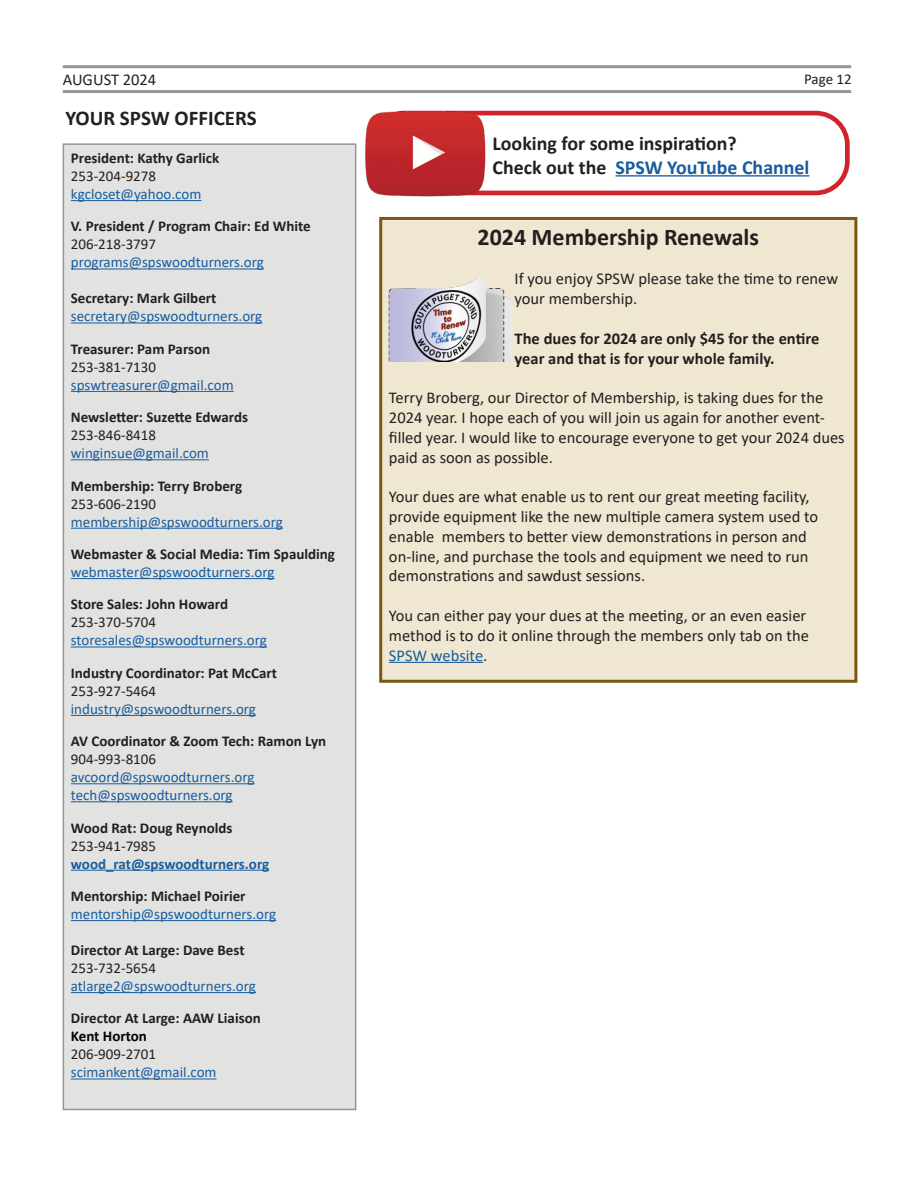
<style>
.page{position:relative;width:918px;height:1188px;background:#fff}
.page>*{position:absolute;margin:0;border:0;box-sizing:border-box;transform-origin:0 0}
.t1{font:700 24px "Calibri";color:#231f20}
.t2{font:700 21px "Calibri";color:#231f20}
.t3{font:700 19.95px "Calibri";color:#175d9e}
.t4{font:700 19.95px "Calibri";color:#231f20}
.t5{font:16.5px/19.8px "Calibri";color:#231f20}
.t6{font:700 16.5px/19.8px "Calibri";color:#231f20}
.t7{font:700 15px/18px "Calibri";color:#231f20}
.t8{font:15px/18px "Calibri";color:#175d9e}
.t9{font:700 15px/18px "Calibri";color:#175d9e}
.t10{font:15px "Calibri";color:#231f20}
.s1{font-weight:400}
.s2{font-weight:700;color:#231f20}
.s3{font-weight:400;color:#175d9e}
.s4{color:#231f20}
.s5{font-weight:400;color:#231f20}
.s6{color:#000}
.s7{color:#175d9e}
</style>
<div class="page">
<hr style="left:63px;top:65px;width:788px;height:3px;background:#939598">
<hr style="left:63px;top:90px;width:788px;height:3px;background:#939598">
<div style="left:63px;top:144px;width:293px;height:965px;background:#e2e2e1"></div>
<hr style="left:71px;top:200px;width:130px;height:1px;background:#175d9e">
<hr style="left:71px;top:269px;width:193px;height:1px;background:#175d9e">
<hr style="left:71px;top:323px;width:191px;height:1px;background:#175d9e">
<hr style="left:71px;top:391px;width:163px;height:1px;background:#175d9e">
<hr style="left:71px;top:459px;width:138px;height:1px;background:#175d9e">
<hr style="left:71px;top:528px;width:212px;height:1px;background:#175d9e">
<hr style="left:71px;top:578px;width:204px;height:1px;background:#175d9e">
<hr style="left:71px;top:647px;width:196px;height:1px;background:#175d9e">
<hr style="left:71px;top:715px;width:185px;height:1px;background:#175d9e">
<hr style="left:71px;top:783px;width:184px;height:1px;background:#175d9e">
<hr style="left:71px;top:801px;width:162px;height:1px;background:#175d9e">
<hr style="left:71px;top:870px;width:198px;height:1px;background:#175d9e">
<hr style="left:71px;top:920px;width:205px;height:1px;background:#175d9e">
<hr style="left:71px;top:992px;width:185px;height:1px;background:#175d9e">
<hr style="left:71px;top:1079px;width:146px;height:1px;background:#175d9e">
<div style="left:63px;top:143px;width:293px;height:967px;border:2px solid #939598"></div>
<div style="left:381px;top:218px;width:475px;height:463px;background:#f0e7d2"></div>
<hr style="left:389px;top:662px;width:94px;height:1px;background:#175d9e">
<div style="left:379px;top:217px;width:478px;height:466px;border:3px solid #785813"></div>
<img style="left:389px;top:278px;width:122px;height:84px">
<div style="left:371px;top:111px;width:479px;height:84px;border:5px solid #d1232a;border-radius:32px"></div>
<hr style="left:615px;top:175px;width:194px;height:2px;background:#175d9e">
<img style="left:356px;top:110px;width:141px;height:93px">
<p class="t5" style="left:63px;top:69px;width:95px">AUGUST 2024</p>
<p class="t10" style="left:804px;top:69px;width:49px">Page 12</p>
<p class="t2" style="left:65px;top:103px;width:193px">YOUR SPSW OFFICERS</p>
<p class="t7" style="left:71px;top:149px;width:150px">President: Kathy Garlick<br><span class="s1">253-204-9278</span></p>
<p class="t8" style="left:71px;top:185px;width:132px">kgcloset@yahoo.com</p>
<p class="t7" style="left:71px;top:217px;width:241px">V. President / Program Chair: Ed White</p>
<p class="t10" style="left:71px;top:234px;width:87px">206-218-3797</p>
<p class="t8" style="left:71px;top:253px;width:195px">programs@spswoodturners.org</p>
<p class="t8" style="left:71px;top:289px;width:193px"><span class="s2">Secretary: Mark Gilbert </span>secretary@spswoodturners.org</p>
<p class="t7" style="left:71px;top:340px;width:141px">Treasurer: Pam Parson</p>
<p class="t10" style="left:71px;top:356px;width:87px">253-381-7130</p>
<p class="t8" style="left:71px;top:375px;width:164px">spswtreasurer@gmail.com</p>
<p class="t7" style="left:71px;top:408px;width:179px">Newsletter: Suzette Edwards<br><span class="s1">253-846-8418 </span><span class="s3">winginsue@gmail.com</span></p>
<p class="t8" style="left:71px;top:476px;width:214px"><span class="s2">Membership: Terry Broberg<br></span><span class="s4">253-606-2190 </span>membership@spswoodturners.org</p>
<p class="t7" style="left:71px;top:545px;width:266px">Webmaster &amp; Social Media: Tim Spaulding <span class="s3">webmaster@spswoodturners.org</span></p>
<p class="t7" style="left:71px;top:595px;width:159px">Store Sales: John Howard<br><span class="s1">253-370-5704</span></p>
<p class="t8" style="left:71px;top:631px;width:198px">storesales@spswoodturners.org</p>
<p class="t7" style="left:71px;top:664px;width:208px">Industry Coordinator: Pat McCart<br><span class="s1">253-927-5464 </span><span class="s3">industry@spswoodturners.org</span></p>
<p class="t7" style="left:71px;top:732px;width:257px">AV Coordinator &amp; Zoom Tech: Ramon Lyn<br><span class="s1">904-993-8106 </span><span class="s3">avcoord@spswoodturners.org</span></p>
<p class="t8" style="left:71px;top:786px;width:163px">tech@spswoodturners.org</p>
<p class="t9" style="left:71px;top:818px;width:200px"><span class="s4">Wood Rat: Doug Reynolds<br></span><span class="s5">253-941-7985 </span>wood_rat@spswoodturners.org</p>
<p class="t7" style="left:71px;top:887px;width:176px">Mentorship: Michael Poirier</p>
<p class="t8" style="left:71px;top:905px;width:207px">mentorship@spswoodturners.org</p>
<p class="t8" style="left:71px;top:941px;width:186px"><span class="s2">Director At Large: Dave Best<br></span><span class="s4">253-732-5654 </span>atlarge2@spswoodturners.org</p>
<p class="t7" style="left:71px;top:1009px;width:191px">Director At Large: AAW Liaison<br><span class="s6">Kent Horton<br></span><span class="s1">206-909-2701</span></p>
<p class="t8" style="left:71px;top:1063px;width:147px">scimankent@gmail.com</p>
<p class="t4" style="left:493px;top:129px;width:246px">Looking for some inspiration?</p>
<p class="t3" style="left:493px;top:153px;width:318px"><span class="s4">Check out the</span> SPSW YouTube Channel</p>
<p class="t1" style="left:478px;top:220px;width:283px">2024 Membership Renewals</p>
<p class="t5" style="left:515px;top:269px;width:325px">If you enjoy SPSW please take the time to renew your membership.</p>
<p class="t6" style="left:515px;top:328px;width:306px">The dues for 2024 are only $45 for the entire year and that is for your whole family.</p>
<p class="t5" style="left:389px;top:387px;width:457px">Terry Broberg, our Director of Membership, is taking dues for the 2024 year. I hope each of you will join us again for another event&shy;filled year. I would like to encourage everyone to get your 2024 dues paid as soon as possible.</p>
<p class="t5" style="left:389px;top:486px;width:431px">Your dues are what enable us to rent our great meeting facility, provide equipment like the new multiple camera system used to enable members to better view demonstrations in person and on-line, and purchase the tools and equipment we need to run demonstrations and sawdust sessions.</p>
<p class="t5" style="left:389px;top:605px;width:421px">You can either pay your dues at the meeting, or an even easier method is to do it online through the members only tab on the<br><span class="s7">SPSW website</span>.</p>
</div>
